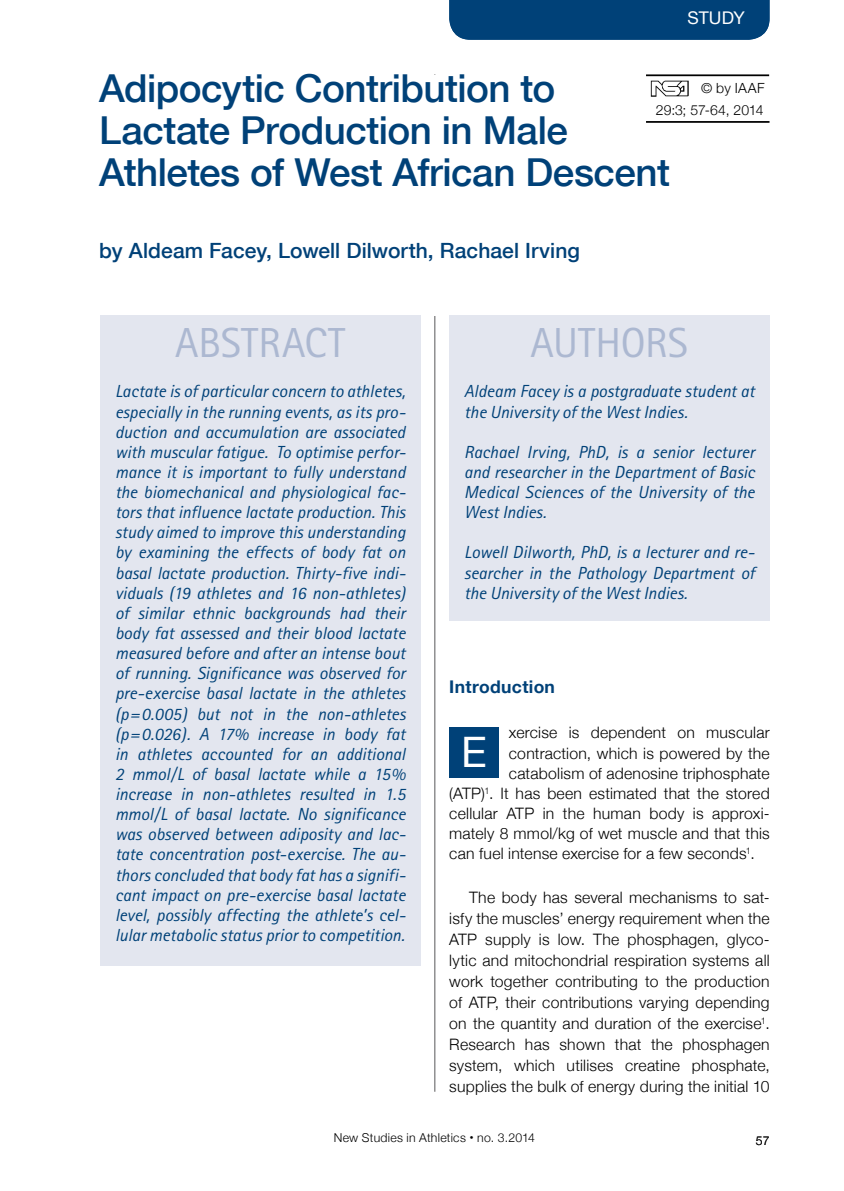
<style>
.page{position:relative;width:844px;height:1191px;background:#fff}
.page>*{position:absolute;margin:0;border:0;box-sizing:border-box;transform-origin:0 0}
.t1{font:42px "Rotis Sans Serif";color:#acb8d1}
.t2{font:42px "Helvetica Neue";color:#fff}
.t3{font:500 38.5px/42px "Helvetica Neue";letter-spacing:-.015em;color:#004178}
.t4{font:500 21px "Helvetica Neue";letter-spacing:.005em;color:#004178}
.t5{font:italic 17.5px/20.1px "Rotis Sans Serif";letter-spacing:-.005em;color:#004178;text-align:justify}
.t6{font:700 17.5px "Helvetica Neue";letter-spacing:.02em;color:#004178}
.t7{font:17.5px "Helvetica Neue";letter-spacing:.005em;color:#fff}
.t8{font:300 15.75px/21px "Helvetica Neue";letter-spacing:.015em;color:#000;text-align:justify}
.t9{font:300 14px "Helvetica Neue";letter-spacing:.005em;color:#000}
.t10{font:300 12.25px "Helvetica Neue";letter-spacing:.02em;color:#000}
.s1{font-weight:700;font-size:15.75px}
</style>
<div class="page">
<img style="left:650px;top:80px;width:39px;height:17px">
<hr style="left:646px;top:74px;width:123px;height:2px;background:#000">
<hr style="left:646px;top:121px;width:123px;height:2px;background:#000">
<hr style="left:434px;top:74px;width:1px;height:1017px;background:#58585a">
<div style="left:449px;top:0;width:320px;height:40px;background:#004178"></div>
<div style="left:100px;top:315px;width:320px;height:651px;background:#e3e6ef"></div>
<div style="left:449px;top:315px;width:320px;height:306px;background:#e3e6ef"></div>
<div style="left:449px;top:727px;width:50px;height:50px;background:#004178"></div>
<p class="t7" style="left:687px;top:7px;width:59px">STUDY</p>
<h2 class="t3" style="left:99px;top:67px;width:572px">Adipocytic Contribution to<br>Lactate Production in Male<br>Athletes of West African Descent</h2>
<p class="t9" style="left:701px;top:79px;width:65px">© by IAAF</p>
<p class="t9" style="left:655px;top:102px;width:109px">29:3; 57-64, 2014</p>
<p class="t4" style="left:99px;top:238px;width:482px">by Aldeam Facey, Lowell Dilworth, Rachael Irving</p>
<h1 class="t1" style="left:175px;top:318px;width:172px">ABSTRACT</h1>
<p class="t5" style="left:115px;top:381px;width:292px">Lactate is of particular concern to athletes, especially in the running events, as its pro&shy;duction and accumulation are associated with muscular fatigue. To optimise perfor&shy;mance it is important to fully understand the biomechanical and physiological fac&shy;tors that influence lactate production. This study aimed to improve this understanding by examining the effects of body fat on basal lactate production. Thirty-five indi&shy;viduals (19 athletes and 16 non-athletes) of similar ethnic backgrounds had their body fat assessed and their blood lactate measured before and after an intense bout of running. Significance was observed for pre-exercise basal lactate in the athletes (p=0.005) but not in the non-athletes (p=0.026). A 17% increase in body fat in athletes accounted for an additional 2 mmol/L of basal lactate while a 15% increase in non-athletes resulted in 1.5 mmol/L of basal lactate. No significance was observed between adiposity and lac&shy;tate concentration post-exercise. The au&shy;thors concluded that body fat has a signifi&shy;cant impact on pre-exercise basal lactate level, possibly affecting the athlete’s cel&shy;lular metabolic status prior to competition.</p>
<h1 class="t1" style="left:530px;top:318px;width:159px">AUTHORS</h1>
<p class="t5" style="left:464px;top:381px;width:292px">Aldeam Facey is a postgraduate student at the University of the West Indies.</p>
<p class="t5" style="left:464px;top:442px;width:292px">Rachael Irving, PhD, is a senior lecturer and researcher in the Department of Basic Medical Sciences of the University of the West Indies.</p>
<p class="t5" style="left:464px;top:542px;width:292px">Lowell Dilworth, PhD, is a lecturer and re&shy;searcher in the Pathology Department of the University of the West Indies.</p>
<p class="t6" style="left:449px;top:676px;width:107px">Introduction</p>
<p class="t8" style="left:508px;top:722px;width:262px">xercise is dependent on muscular</p>
<p class="t8" style="left:508px;top:742px;width:262px">contraction, which is powered by the</p>
<p class="t8" style="left:508px;top:762px;width:262px">catabolism of adenosine triphosphate</p>
<p class="t8" style="left:449px;top:782px;width:322px">(ATP)<sup>1</sup>. It has been estimated that the stored</p>
<p class="t8" style="left:449px;top:802px;width:322px">cellular ATP in the human body is approxi-</p>
<p class="t8" style="left:449px;top:822px;width:322px">mately 8 mmol/kg of wet muscle and that this</p>
<p class="t8" style="left:449px;top:843px;width:307px">can fuel intense exercise for a few seconds<sup>1</sup>.</p>
<p class="t8" style="left:449px;top:887px;width:322px;text-indent:20px">The body has several mechanisms to sat&shy;isfy the muscles’ energy requirement when the ATP supply is low. The phosphagen, glyco&shy;lytic and mitochondrial respiration systems all work together contributing to the production of ATP, their contributions varying depending on the quantity and duration of the exercise<sup>1</sup>.<br>Research has shown that the phosphagen system, which utilises creatine phosphate, supplies the bulk of energy during the initial 10</p>
<h1 class="t2" style="left:461px;top:727px;width:27px">E</h1>
<p class="t10" style="left:334px;top:1130px;width:202px">New Studies in Athletics <span class="s1">·</span> no. 3.2014</p>
<p class="t10" style="left:755px;top:1133px;width:15px">57</p>
</div>
